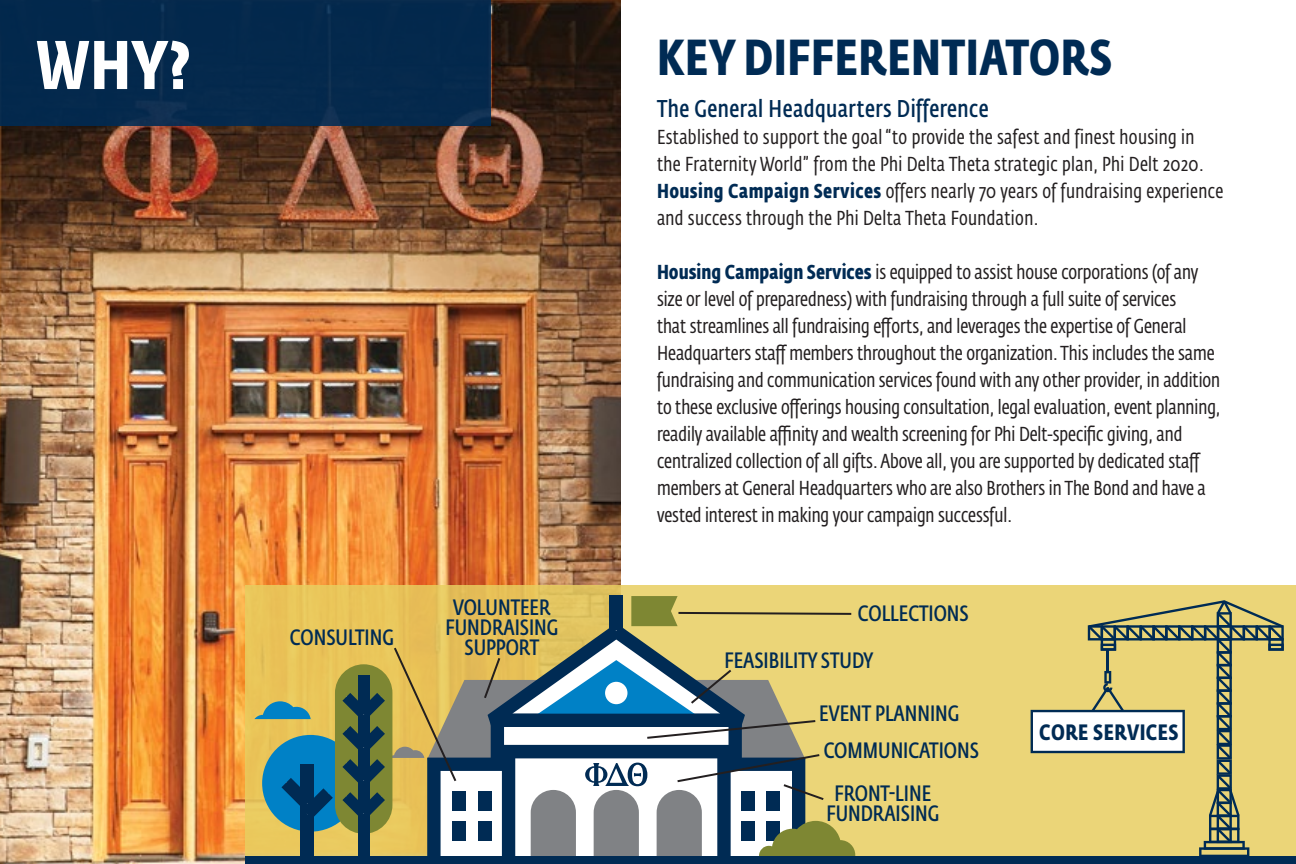
<style>
.page{position:relative;width:1296px;height:864px;background:#fff}
.page>*{position:absolute;margin:0;border:0;box-sizing:border-box;transform-origin:0 0}
.t1{font:700 68px "Fedra Sans Cond Std";color:#fff}
.t2{font:700 50px "Fedra Sans Cond Std";letter-spacing:.01em;color:#002b54}
.t3{font:600 24px "Fedra Sans Cond Std";letter-spacing:.02em;color:#002b54}
.t4{font:600 22px/20px "Fedra Sans Cond Std";color:#002b54;text-align:center}
.t5{font:700 22px "Fedra Sans Cond Std";letter-spacing:.02em;color:#002b54}
.t6{font:20px/27px "Fedra Sans Cond Std";color:#231f20}
.t7{font:20px/27px "Fedra Sans Cond Std";letter-spacing:.02em;color:#231f20}
.s1{font-weight:700;color:#002b54}
</style>
<div class="page">
<img style="left:0;top:0;width:621px;height:864px">
<div style="left:0;top:0;width:491px;height:126px;background:#04294d"></div>
<div style="left:245px;top:585px;width:1051px;height:279px;background:linear-gradient(to right,#e6c259,#ecdb82)"></div>
<div style="left:610px;top:595px;width:13px;height:35px;background:#002b54"></div>
<div style="left:262px;top:735px;width:97px;height:97px;background:#0081c6;border-radius:50%"></div>
<div style="left:300px;top:764px;width:14px;height:97px;background:#002b54"></div>
<svg style="left:281px;top:778px;width:52px;height:39px"></svg>
<div style="left:335px;top:664px;width:57px;height:170px;background:#7e8733;border-radius:29px"></div>
<svg style="left:254px;top:701px;width:58px;height:19px"></svg>
<div style="left:245px;top:856px;width:1051px;height:8px;background:#002b54"></div>
<svg style="left:1031px;top:600px;width:253px;height:256px"></svg>
<svg style="left:342px;top:596px;width:513px;height:260px"></svg>
<h1 class="t1" style="left:36px;top:24px;width:156px">WHY?</h1>
<p class="t4" style="left:290px;top:628px;width:105px">CONSULTING</p>
<p class="t4" style="left:446px;top:598px;width:114px">VOLUNTEER<br>FUNDRAISING<br>SUPPORT</p>
<h2 class="t2" style="left:657px;top:27px;width:457px">KEY DIFFERENTIATORS</h2>
<p class="t3" style="left:657px;top:94px;width:333px">The General Headquarters Difference</p>
<p class="t7" style="left:657px;top:124px;width:568px">Established to support the goal “to provide the safest and finest housing in<br>the Fraternity World” from the Phi Delta Theta strategic plan, Phi Delt 2020.<br><span class="s1">Housing Campaign Services</span> offers nearly 70 years of fundraising experience and success through the Phi Delta Theta Foundation.</p>
<p class="t6" style="left:657px;top:259px;width:565px"><span class="s1">Housing Campaign Services</span> is equipped to assist house corporations (of any size or level of preparedness) with fundraising through a full suite of services<br>that streamlines all fundraising efforts, and leverages the expertise of General Headquarters staff members throughout the organization. This includes the same fundraising and communication services found with any other provider, in addition to these exclusive offerings housing consultation, legal evaluation, event planning, readily available affinity and wealth screening for Phi Delt-specific giving, and centralized collection of all gifts. Above all, you are supported by dedicated staff members at General Headquarters who are also Brothers in The Bond and have a vested interest in making your campaign successful.</p>
<p class="t4" style="left:858px;top:603px;width:112px">COLLECTIONS</p>
<p class="t4" style="left:725px;top:651px;width:150px">FEASIBILITY STUDY</p>
<p class="t4" style="left:819px;top:704px;width:141px">EVENT PLANNING</p>
<p class="t4" style="left:824px;top:741px;width:157px">COMMUNICATIONS</p>
<p class="t4" style="left:826px;top:784px;width:114px">FRONT-LINE<br>FUNDRAISING</p>
<p class="t5" style="left:1039px;top:719px;width:141px">CORE SERVICES</p>
</div>
